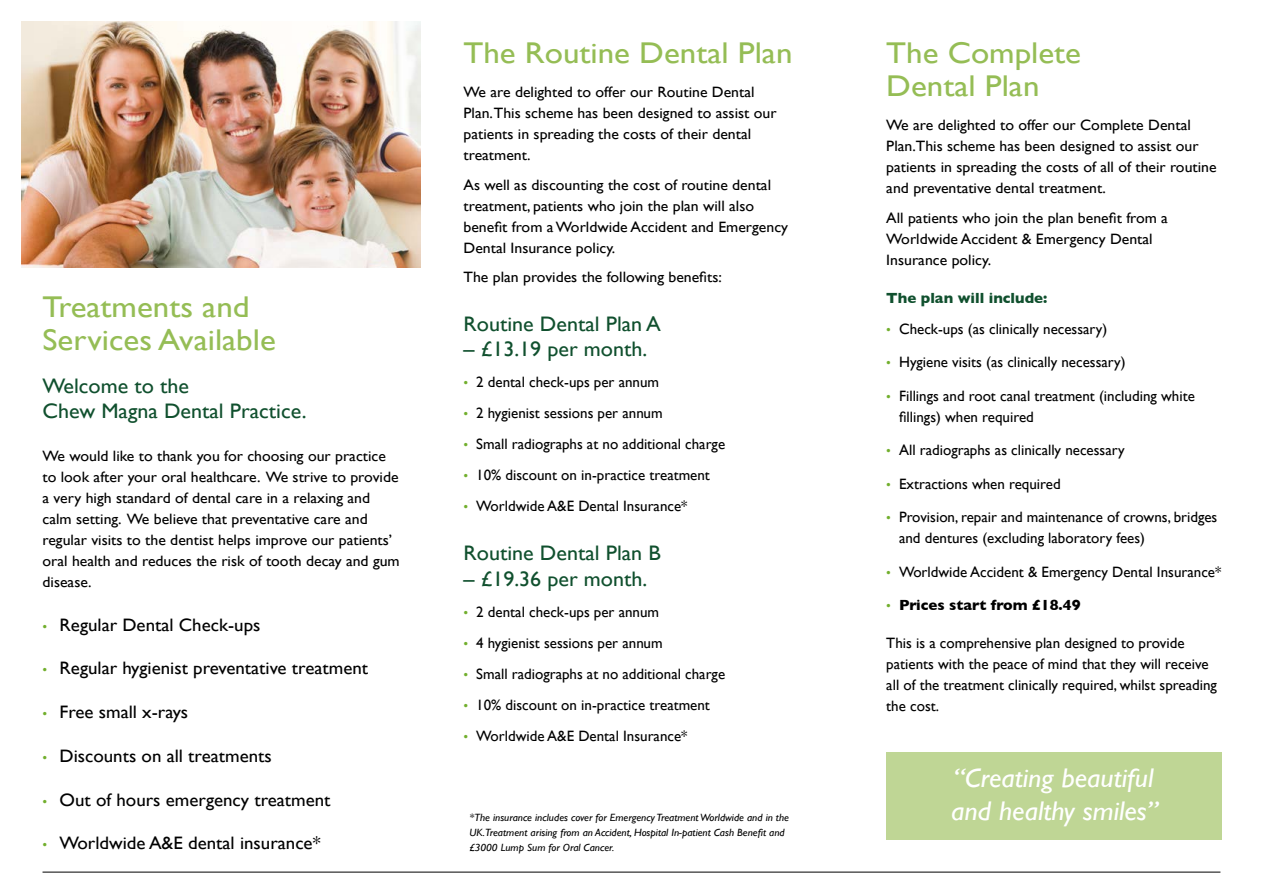
<style>
.page{position:relative;width:1263px;height:893px;background:#fff}
.page>*{position:absolute;margin:0;border:0;box-sizing:border-box;transform-origin:0 0}
.t1{font:30px/33px "Gill Sans";color:#95bd55;scale:1.1 1}
.t2{font:italic 27px/33px "Gill Sans";color:#fff;scale:1.05 1}
.t3{font:21px/25.5px "Gill Sans";color:#10502e;scale:1.05 1}
.t4{font:18px "Gill Sans";color:#000;scale:1.05 1}
.t5{font:15px/21px "Gill Sans";color:#000;scale:1.05 1}
.t6{font:15px/21px "Gill Sans";color:#000}
.t7{font:700 15px "Gill Sans";color:#000}
.t8{font:700 15px "Gill Sans";color:#10502e}
.t9{font:italic 10.5px/15px "Gill Sans";color:#000;scale:1.05 1}
.s1{font-family:"Garamond";font-size:13.5px;color:#72af2d}
.s2{font-family:"Garamond";font-weight:400;font-size:13.5px;color:#72af2d}
</style>
<div class="page">
<img style="left:21px;top:21px;width:400px;height:247px">
<hr style="left:43px;top:872px;width:1177px;height:1px;background:#000">
<div style="left:886px;top:753px;width:336px;height:87px;background:#bfd695"></div>
<h1 class="t1" style="left:43px;top:290px;width:214px">Treatments and<br>Services Available</h1>
<h3 class="t3" style="left:43px;top:373px;width:253px">Welcome to the<br>Chew Magna Dental Practice.</h3>
<p class="t5" style="left:43px;top:445px;width:342px">We would like to thank you for choosing our practice to look after your oral healthcare. We strive to provide a very high standard of dental care in a relaxing and calm setting. We believe that preventative care and regular visits to the dentist helps improve our patients’ oral health and reduces the risk of tooth decay and gum disease.</p>
<p class="t4" style="left:43px;top:614px;width:209px"><span class="s1">•</span> Regular Dental Check-ups</p>
<p class="t4" style="left:43px;top:658px;width:312px"><span class="s1">•</span> Regular hygienist preventative treatment</p>
<p class="t4" style="left:43px;top:701px;width:140px"><span class="s1">•</span> Free small x-rays</p>
<p class="t4" style="left:43px;top:745px;width:220px"><span class="s1">•</span> Discounts on all treatments</p>
<p class="t4" style="left:43px;top:789px;width:276px"><span class="s1">•</span> Out of hours emergency treatment</p>
<p class="t4" style="left:43px;top:833px;width:266px"><span class="s1">•</span> Worldwide A&amp;E dental insurance*</p>
<h1 class="t1" style="left:463px;top:36px;width:301px">The Routine Dental Plan</h1>
<p class="t5" style="left:463px;top:81px;width:300px">We are delighted to offer our Routine Dental Plan.This scheme has been designed to assist our patients in spreading the costs of their dental treatment.</p>
<p class="t5" style="left:463px;top:174px;width:311px">As well as discounting the cost of routine dental treatment, patients who join the plan will also benefit from a Worldwide Accident and Emergency Dental Insurance policy.</p>
<p class="t5" style="left:463px;top:266px;width:248px">The plan provides the following benefits:</p>
<h3 class="t3" style="left:463px;top:311px;width:189px">Routine Dental Plan A</h3>
<h3 class="t3" style="left:463px;top:336px;width:177px">– £13.19 per month.</h3>
<p class="t6" style="left:463px;top:372px;width:197px"><span class="s1">•</span> 2 dental check-ups per annum</p>
<p class="t6" style="left:463px;top:403px;width:201px"><span class="s1">•</span> 2 hygienist sessions per annum</p>
<p class="t6" style="left:463px;top:434px;width:263px"><span class="s1">•</span> Small radiographs at no additional charge</p>
<p class="t6" style="left:463px;top:465px;width:248px"><span class="s1">•</span> 10% discount on in-practice treatment</p>
<p class="t6" style="left:463px;top:496px;width:225px"><span class="s1">•</span> Worldwide A&amp;E Dental Insurance*</p>
<h3 class="t3" style="left:463px;top:540px;width:189px">Routine Dental Plan B</h3>
<h3 class="t3" style="left:463px;top:566px;width:177px">– £19.36 per month.</h3>
<p class="t6" style="left:463px;top:601px;width:197px"><span class="s1">•</span> 2 dental check-ups per annum</p>
<p class="t6" style="left:463px;top:632px;width:201px"><span class="s1">•</span> 4 hygienist sessions per annum</p>
<p class="t6" style="left:463px;top:663px;width:263px"><span class="s1">•</span> Small radiographs at no additional charge</p>
<p class="t6" style="left:463px;top:694px;width:248px"><span class="s1">•</span> 10% discount on in-practice treatment</p>
<p class="t6" style="left:463px;top:725px;width:225px"><span class="s1">•</span> Worldwide A&amp;E Dental Insurance*</p>
<p class="t9" style="left:469px;top:809px;width:306px">*The insurance includes cover for Emergency Treatment Worldwide and in the<br>UK.Treatment arising from an Accident, Hospital In-patient Cash Benefit and £3000 Lump Sum for Oral Cancer.</p>
<h1 class="t1" style="left:886px;top:36px;width:179px">The Complete<br>Dental Plan</h1>
<p class="t5" style="left:886px;top:114px;width:316px">We are delighted to offer our Complete Dental Plan.This scheme has been designed to assist our patients in spreading the costs of all of their routine and preventative dental treatment.</p>
<p class="t5" style="left:886px;top:207px;width:270px">All patients who join the plan benefit from a<br>Worldwide Accident &amp; Emergency Dental<br>Insurance policy.</p>
<p class="t8" style="left:886px;top:286px;width:163px">The plan will include:</p>
<p class="t6" style="left:886px;top:318px;width:223px"><span class="s1">•</span> Check-ups (as clinically necessary)</p>
<p class="t6" style="left:886px;top:351px;width:241px"><span class="s1">•</span> Hygiene visits (as clinically necessary)</p>
<p class="t6" style="left:899px;top:385px;width:297px;text-indent:-13px"><span class="s1">•</span> Fillings and root canal treatment (including white fillings) when required</p>
<p class="t6" style="left:886px;top:439px;width:240px"><span class="s1">•</span> All radiographs as clinically necessary</p>
<p class="t6" style="left:886px;top:473px;width:176px"><span class="s1">•</span> Extractions when required</p>
<p class="t6" style="left:899px;top:507px;width:320px;text-indent:-13px"><span class="s1">•</span> Provision, repair and maintenance of crowns, bridges and dentures (excluding laboratory fees)</p>
<p class="t6" style="left:886px;top:561px;width:336px"><span class="s1">•</span> Worldwide Accident &amp; Emergency Dental Insurance*</p>
<p class="t7" style="left:886px;top:593px;width:196px"><span class="s2">•</span> Prices start from £18.49</p>
<p class="t6" style="left:886px;top:633px;width:332px">This is a comprehensive plan designed to provide patients with the peace of mind that they will receive all of the treatment clinically required, whilst spreading the cost.</p>
<h2 class="t2" style="left:951px;top:762px;width:199px">“Creating beautiful and healthy smiles”</h2>
</div>
